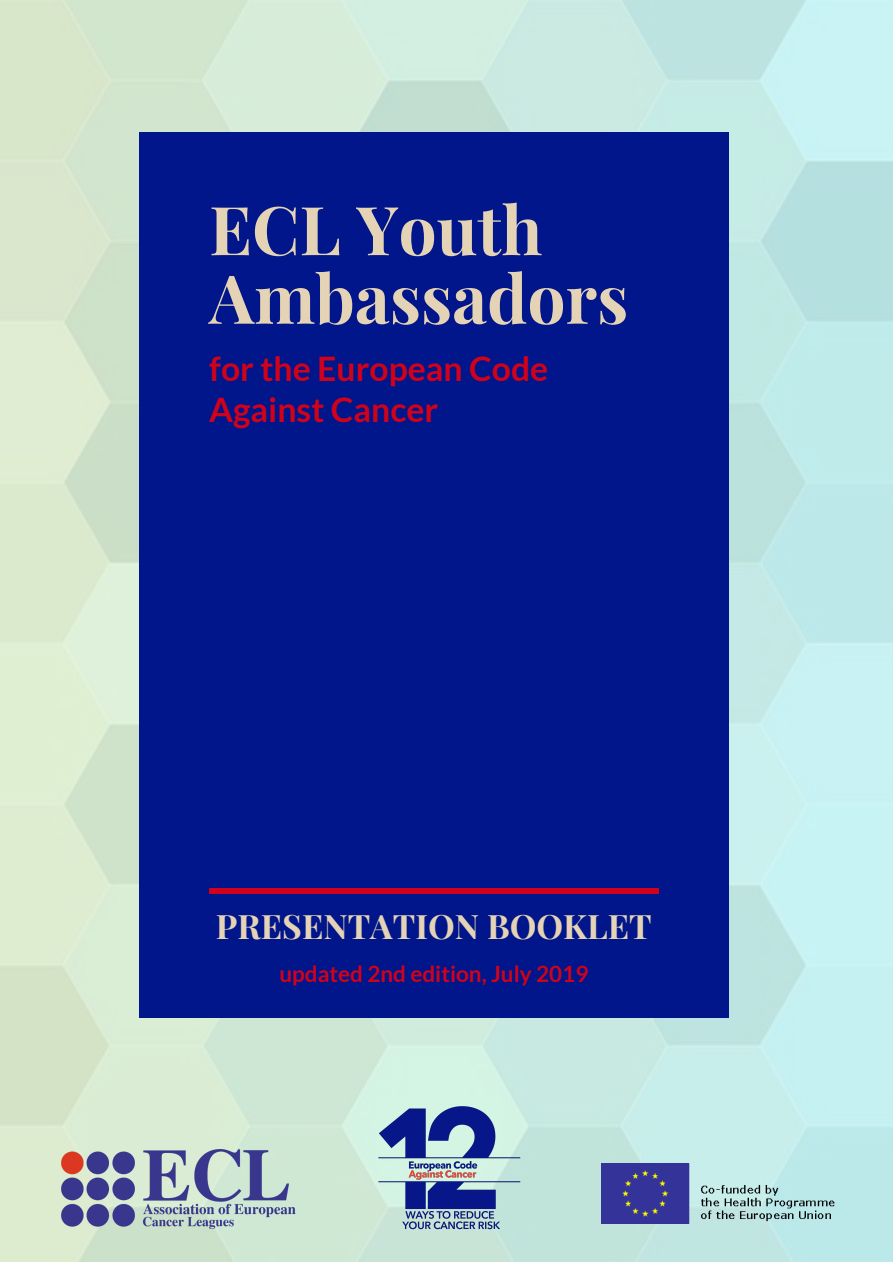
<style>
.page{position:relative;width:893px;height:1262px;background:#fff}
.page>*{position:absolute;margin:0;border:0;box-sizing:border-box;transform-origin:0 0}
.t1{font:700 67.5px/68.6px "Playfair Display";color:#e5d3b5}
.t2{font:700 33.75px/40.5px "Lato";color:#d0021b}
.t3{font:700 33.75px "Playfair Display";color:#e5d3b5}
.t4{font:700 22.5px "Lato";color:#d0021b}
</style>
<div class="page">
<img style="left:0;top:0;width:892px;height:1261px">
<div style="left:139px;top:133px;width:589px;height:884px;background:#00168a"></div>
<div style="left:209px;top:888px;width:450px;height:6px;background:#d0021b"></div>
<img style="left:62px;top:1138px;width:234px;height:91px">
<img style="left:370px;top:1096px;width:153px;height:143px">
<img style="left:601px;top:1163px;width:291px;height:60px">
<h1 class="t1" style="left:209px;top:190px;width:420px">ECL Youth<br>Ambassadors</h1>
<p class="t2" style="left:209px;top:348px;width:340px">for the European Code<br>Against Cancer</p>
<p class="t3" style="left:216px;top:899px;width:437px">PRESENTATION BOOKLET</p>
<p class="t4" style="left:279px;top:960px;width:310px">updated 2nd edition, July 2019</p>
</div>
